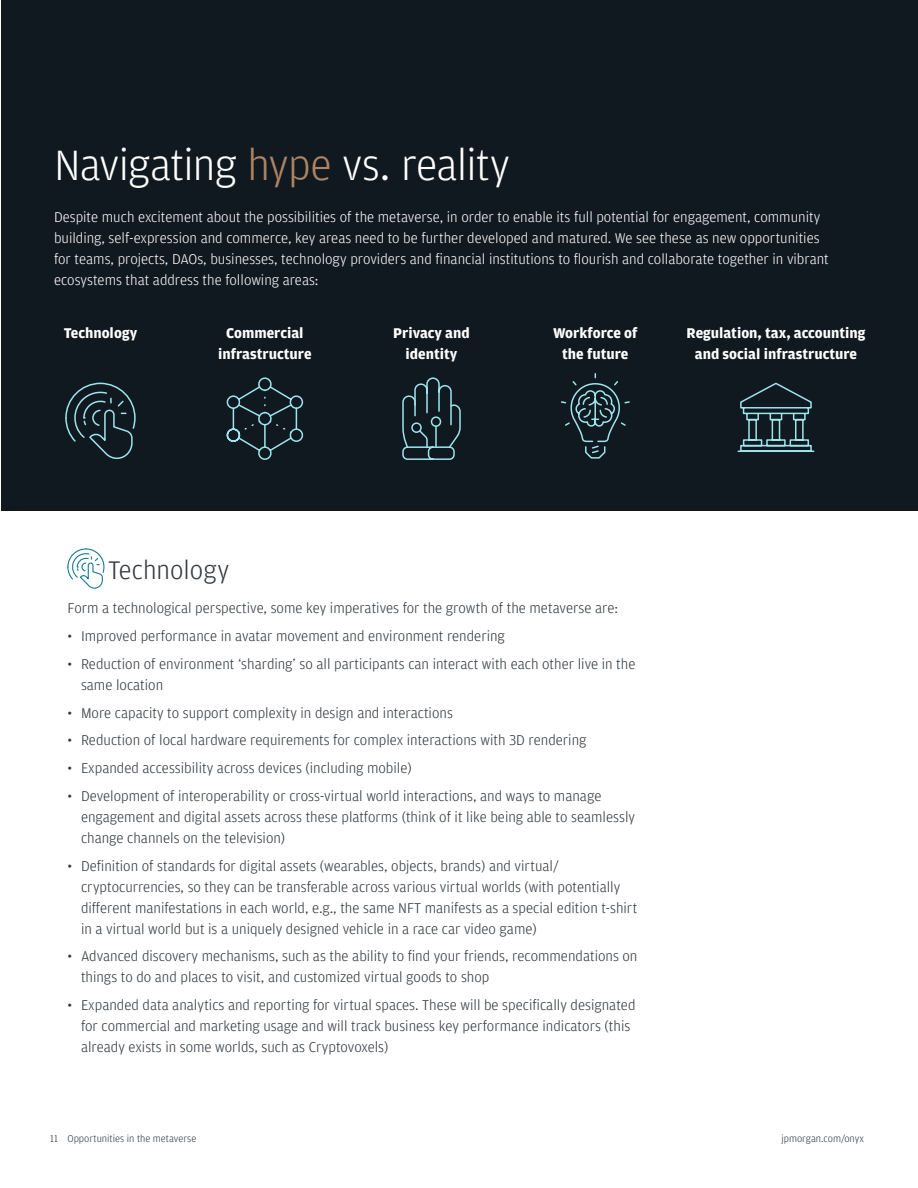
<style>
.page{position:relative;width:918px;height:1188px;background:#fff}
.page>*{position:absolute;margin:0;border:0;box-sizing:border-box;transform-origin:0 0}
.t1{font:300 45px "Amplitude";letter-spacing:-.015em;color:#fff}
.t2{font:300 27px "Amplitude";color:#31373d}
.Body_Paragraph{font:300 15px/21px "Amplitude";color:#31373d}
.Body_Paragraph-2{font:300 15px/21px "Amplitude";color:#fff}
.Body_Paragraph-3{font:700 15px/21px "Amplitude";color:#fff;text-align:center}
.t3{font:300 10.5px "Amplitude";color:#31373d}
.s1{color:#af8462}
</style>
<div class="page">
<div style="left:1px;top:0;width:917px;height:511px;background:#101820"></div>
<svg style="left:402px;top:377px;width:59px;height:83px"></svg>
<svg style="left:226px;top:377px;width:78px;height:83px"></svg>
<svg style="left:561px;top:373px;width:69px;height:86px"></svg>
<svg style="left:737px;top:382px;width:78px;height:70px"></svg>
<svg style="left:65px;top:382px;width:71px;height:77px"></svg>
<svg style="left:67px;top:548px;width:38px;height:41px"></svg>
<h1 class="t1" style="left:54px;top:137px;width:457px">Navigating <span class="s1">hype</span> vs. reality</h1>
<p class="Body_Paragraph-2" style="left:54px;top:206px;width:776px">Despite much excitement about the possibilities of the metaverse, in order to enable its full potential for engagement, community building, self-expression and commerce, key areas need to be further developed and matured. We see these as new opportunities for teams, projects, DAOs, businesses, technology providers and financial institutions to flourish and collaborate together in vibrant ecosystems that address the following areas:</p>
<p class="Body_Paragraph-3" style="left:64px;top:322px;width:75px">Technology</p>
<p class="Body_Paragraph-3" style="left:553px;top:322px;width:86px">Workforce of the future</p>
<p class="Body_Paragraph-3" style="left:687px;top:322px;width:180px">Regulation, tax, accounting and social infrastructure</p>
<p class="Body_Paragraph-3" style="left:218px;top:322px;width:95px">Commercial infrastructure</p>
<p class="Body_Paragraph-3" style="left:393px;top:322px;width:78px">Privacy and identity</p>
<h2 class="t2" style="left:108px;top:553px;width:123px">Technology</h2>
<p class="Body_Paragraph" style="left:68px;top:597px;width:552px">Form a technological perspective, some key imperatives for the growth of the metaverse are:</p>
<p class="Body_Paragraph" style="left:68px;top:625px;width:439px">• Improved performance in avatar movement and environment rendering</p>
<p class="Body_Paragraph" style="left:81px;top:653px;width:556px;text-indent:-14px">• Reduction of environment ‘sharding’ so all participants can interact with each other live in the same location</p>
<p class="Body_Paragraph" style="left:68px;top:702px;width:387px">• More capacity to support complexity in design and interactions</p>
<p class="Body_Paragraph" style="left:68px;top:729px;width:520px">• Reduction of local hardware requirements for complex interactions with 3D rendering</p>
<p class="Body_Paragraph" style="left:68px;top:757px;width:346px">• Expanded accessibility across devices (including mobile)</p>
<p class="Body_Paragraph" style="left:81px;top:785px;width:556px;text-indent:-14px">• Development of interoperability or cross-virtual world interactions, and ways to manage engagement and digital assets across these platforms (think of it like being able to seamlessly change channels on the television)</p>
<p class="Body_Paragraph" style="left:81px;top:855px;width:558px;text-indent:-14px">• Definition of standards for digital assets (wearables, objects, brands) and virtual/ cryptocurrencies, so they can be transferable across various virtual worlds (with potentially different manifestations in each world, e.g., the same NFT manifests as a special edition t-shirt in a virtual world but is a uniquely designed vehicle in a race car video game)</p>
<p class="Body_Paragraph" style="left:81px;top:945px;width:558px;text-indent:-14px">• Advanced discovery mechanisms, such as the ability to find your friends, recommendations on things to do and places to visit, and customized virtual goods to shop</p>
<p class="Body_Paragraph" style="left:81px;top:994px;width:556px;text-indent:-14px">• Expanded data analytics and reporting for virtual spaces. These will be specifically designated for commercial and marketing usage and will track business key performance indicators (this already exists in some worlds, such as Cryptovoxels)</p>
<p class="t3" style="left:50px;top:1132px;width:148px">11 Opportunities in the metaverse</p>
<p class="t3" style="left:781px;top:1132px;width:84px">jpmorgan.com/onyx</p>
</div>
